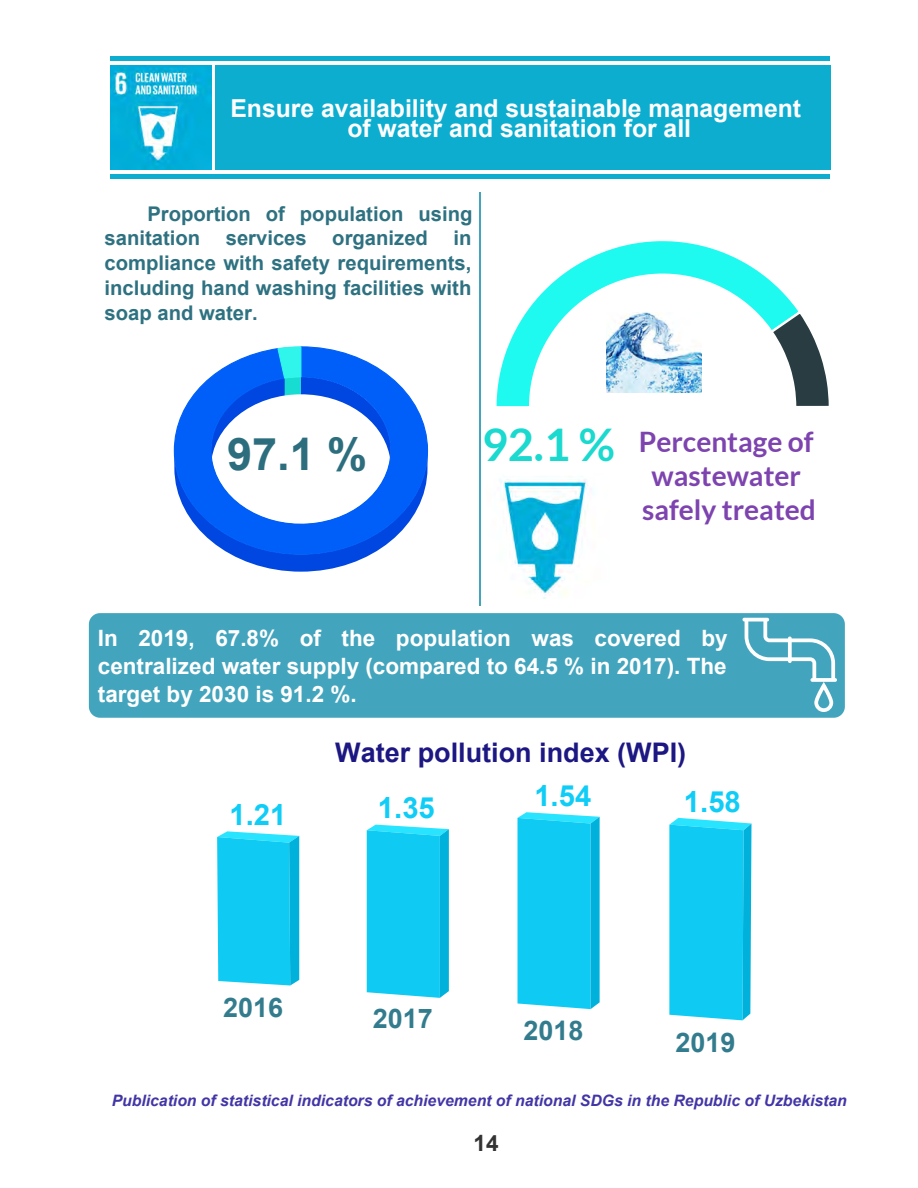
<style>
.page{position:relative;width:918px;height:1188px;background:#fff}
.page>*{position:absolute;margin:0;border:0;box-sizing:border-box;transform-origin:0 0}
.t1{font:700 45px "Arial";color:#2d6e7e}
.t2{font:700 45px "Lato";color:#1ad9cf}
.t3{font:700 29.25px "Arial";color:#0fcdf6}
.t4{font:700 28.05px/33.8px "Lato";color:#7d43af;text-align:center}
.t5{font:700 27px "Arial";color:#1c1782}
.t6{font:700 27px "Arial";color:#327c8e}
.t7{font:700 24.75px/20.2px "Arial";color:#fff;text-align:center}
.t8{font:700 22.5px/28.2px "Arial";color:#fff;text-align:justify}
.t9{font:700 22.5px "Arial";color:#333}
.t10{font:700 20.25px/24.8px "Arial";color:#2e7181}
.t11{font:italic 700 15.75px "Arial";color:#4235a6}
</style>
<div class="page">
<div style="left:215px;top:65px;width:615px;height:105px;background:#0dadd0"></div>
<div style="left:110px;top:56px;width:720px;height:5px;background:#0dadd0"></div>
<div style="left:110px;top:174px;width:720px;height:5px;background:#0dadd0"></div>
<div style="left:89px;top:613px;width:756px;height:105px;background:#43a5bd"></div>
<svg style="left:742px;top:618px;width:95px;height:94px;background:#5fb2c6"></svg>
<svg style="left:217px;top:831px;width:82px;height:155px;background:#19cbf2"></svg>
<svg style="left:367px;top:825px;width:82px;height:173px;background:#16caf2"></svg>
<svg style="left:518px;top:812px;width:82px;height:198px;background:#17cbf2"></svg>
<svg style="left:669px;top:818px;width:83px;height:203px;background:#1accf2"></svg>
<hr style="left:479px;top:192px;width:1px;height:414px;background:#43a5bd">
<svg style="left:174px;top:346px;width:254px;height:226px"></svg>
<svg style="left:496px;top:241px;width:301px;height:166px"></svg>
<svg style="left:769px;top:309px;width:60px;height:98px"></svg>
<img style="left:607px;top:313px;width:95px;height:79px">
<img style="left:499px;top:476px;width:89px;height:122px">
<img style="left:110px;top:65px;width:102px;height:105px">
<p class="t7" style="left:230px;top:99px;width:572px">Ensure availability and sustainable management of water and sanitation for all</p>
<p class="t10" style="left:105px;top:202px;width:369px;text-indent:43px">Proportion of population using sanitation</p>
<p class="t10" style="left:105px;top:226px;width:368px;text-align:justify;text-indent:349px">in compliance with safety requirements, including hand washing facilities with soap and water.</p>
<p class="t10" style="left:226px;top:226px;width:83px">services</p>
<p class="t10" style="left:332px;top:226px;width:97px">organized</p>
<h1 class="t2" style="left:482px;top:417px;width:135px">92.1 %</h1>
<h1 class="t1" style="left:227px;top:424px;width:142px">97.1 %</h1>
<h3 class="t4" style="left:639px;top:425px;width:179px">Percentage of wastewater safely treated</h3>
<p class="t8" style="left:98px;top:624px;width:631px">In 2019, 67.8% of the population was covered by centralized water supply (compared to 64.5 % in 2017). The target by 2030 is 91.2 %.</p>
<h3 class="t5" style="left:335px;top:734px;width:353px">Water pollution index (WPI)</h3>
<h2 class="t3" style="left:229px;top:795px;width:58px">1.21</h2>
<h2 class="t3" style="left:378px;top:788px;width:58px">1.35</h2>
<h3 class="t6" style="left:223px;top:990px;width:62px">2016</h3>
<h3 class="t6" style="left:373px;top:1001px;width:62px">2017</h3>
<h2 class="t3" style="left:534px;top:776px;width:58px">1.54</h2>
<h2 class="t3" style="left:684px;top:782px;width:58px">1.58</h2>
<h3 class="t6" style="left:523px;top:1012px;width:62px">2018</h3>
<h3 class="t6" style="left:675px;top:1024px;width:62px">2019</h3>
<p class="t11" style="left:112px;top:1090px;width:737px">Publication of statistical indicators of achievement of national SDGs in the Republic of Uzbekistan</p>
<p class="t9" style="left:474px;top:1128px;width:27px">14</p>
</div>
